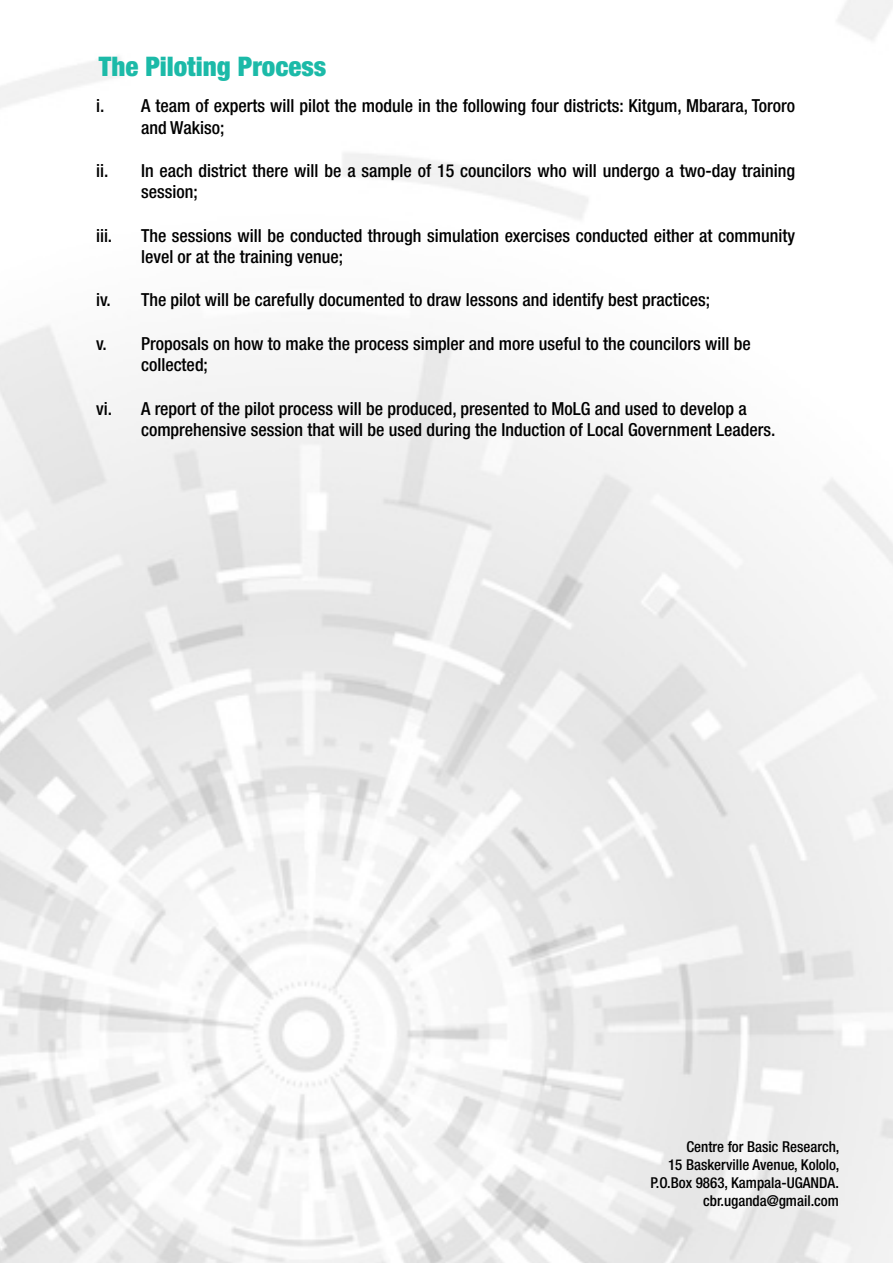
<style>
.page{position:relative;width:893px;height:1263px;background:#fff}
.page>*{position:absolute;margin:0;border:0;box-sizing:border-box;transform-origin:0 0}
.t1{font:900 condensed 27px "Helvetica Neue";color:#1cbaa8}
.t2{font:500 condensed 18px/21.6px "Helvetica Neue";color:#000}
.t3{font:500 condensed 15px/18px "Helvetica Neue";color:#000;text-align:right}
</style>
<div class="page">
<h1 class="t1" style="left:99px;top:50px;width:229px">The Piloting Process</h1>
<p class="t2" style="left:141px;top:95px;width:656px;text-indent:-45px">i. A team of experts will pilot the module in the following four districts: Kitgum, Mbarara, Tororo and Wakiso;</p>
<p class="t2" style="left:141px;top:159px;width:656px;text-indent:-45px">ii. In each district there will be a sample of 15 councilors who will undergo a two-day training session;</p>
<p class="t2" style="left:96px;top:224px;width:18px">iii.</p>
<p class="t2" style="left:141px;top:224px;width:656px">The sessions will be conducted through simulation exercises conducted either at community level or at the training venue;</p>
<p class="t2" style="left:96px;top:289px;width:615px">iv. The pilot will be carefully documented to draw lessons and identify best practices;</p>
<p class="t2" style="left:141px;top:332px;width:611px;text-indent:-45px">v. Proposals on how to make the process simpler and more useful to the councilors will be collected;</p>
<p class="t2" style="left:141px;top:397px;width:636px;text-indent:-45px">vi. A report of the pilot process will be produced, presented to MoLG and used to develop a comprehensive session that will be used during the Induction of Local Government Leaders.</p>
<p class="t3" style="left:651px;top:1138px;width:190px">Centre for Basic Research,<br>15 Baskerville Avenue, Kololo,<br>P.O.Box 9863, Kampala-UGANDA. cbr.uganda@gmail.com</p>
</div>
